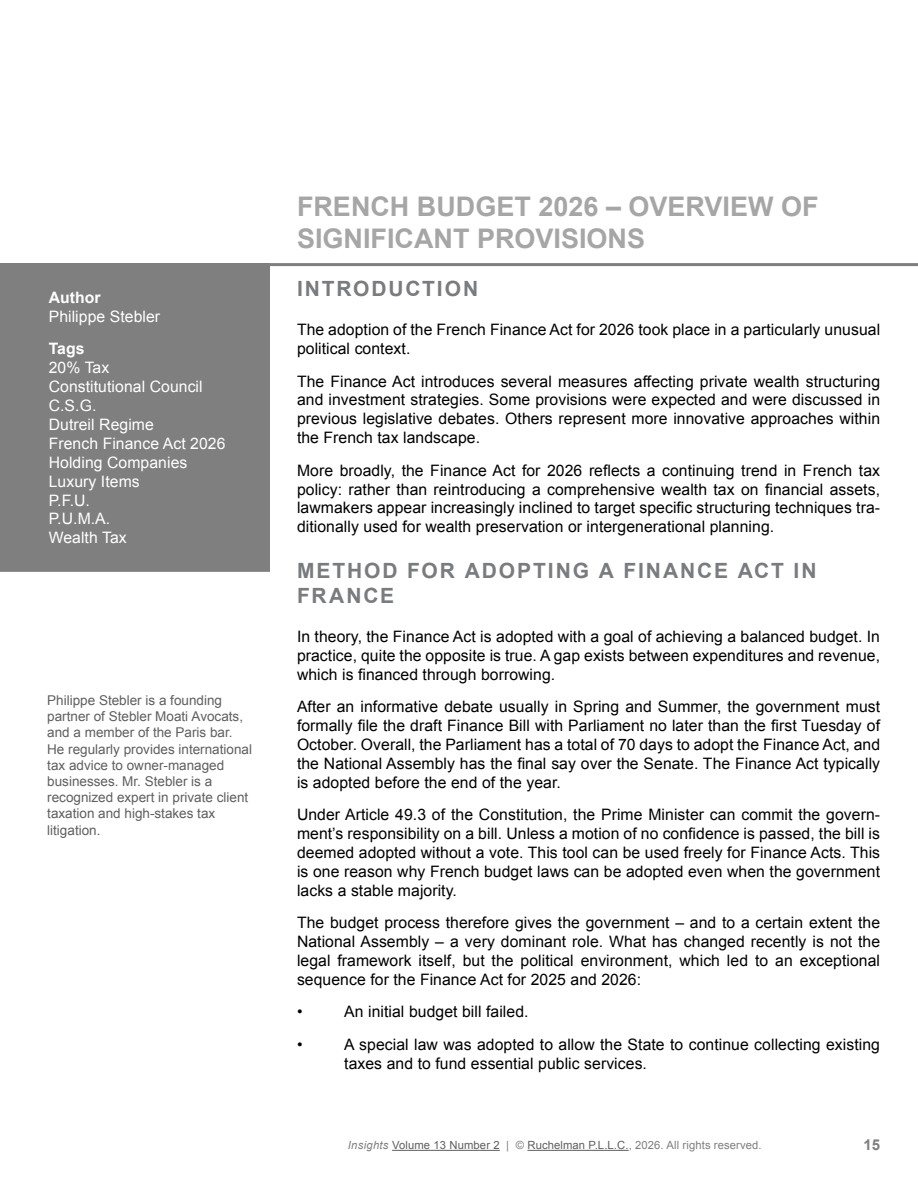
<style>
.page{position:relative;width:918px;height:1188px;background:#fff}
.page>*{position:absolute;margin:0;border:0;box-sizing:border-box;transform-origin:0 0}
.t1{font:700 27px/32.4px "Arial";color:#a6a6a6}
.t2{font:700 21px/25.2px "Arial";letter-spacing:.09em;color:#797b7e}
.t3{font:15.75px/18.9px "Arial";letter-spacing:.005em;color:#000;text-align:justify}
.t4{font:15.75px/18.9px "Arial";letter-spacing:.005em;color:#fff}
.t5{font:700 15.75px "Arial";letter-spacing:.005em;color:#fff}
.t6{font:700 15px "Arial";color:#7f7f7f}
.t7{font:13.5px/16.2px "Arial";color:#5f5f5f}
.t8{font:11.25px "Arial";letter-spacing:.01em;color:#5f5f5f}
.s1{font-style:italic;color:#7f7f7f}
.s2{color:#7f7f7f}
</style>
<div class="page">
<hr style="left:392px;top:1150px;width:108px;height:1px;background:#5f5f5f">
<hr style="left:527px;top:1150px;width:102px;height:1px;background:#5f5f5f">
<div style="left:0;top:266px;width:270px;height:306px;background:#7f7f7f"></div>
<hr style="left:0;top:263px;width:918px;height:3px;background:#7f7f7f">
<p class="t5" style="left:49px;top:287px;width:54px">Author</p>
<p class="t4" style="left:49px;top:307px;width:113px">Philippe Stebler</p>
<p class="t5" style="left:49px;top:338px;width:37px">Tags</p>
<p class="t4" style="left:49px;top:358px;width:178px">20% Tax<br>Constitutional Council<br>C.S.G.<br>Dutreil Regime<br>French Finance Act 2026<br>Holding Companies<br>Luxury Items<br>P.F.U.<br>P.U.M.A.<br>Wealth Tax</p>
<p class="t7" style="left:47px;top:692px;width:206px">Philippe Stebler is a founding partner of Stebler Moati Avocats, and a member of the Paris bar.<br>He regularly provides international tax advice to owner-managed businesses. Mr. Stebler is a recognized expert in private client taxation and high-stakes tax litigation.</p>
<h1 class="t1" style="left:297px;top:191px;width:523px">FRENCH BUDGET 2026 – OVERVIEW OF<br>SIGNIFICANT PROVISIONS</h1>
<h2 class="t2" style="left:297px;top:277px;width:183px">INTRODUCTION</h2>
<p class="t3" style="left:297px;top:320px;width:585px">The adoption of the French Finance Act for 2026 took place in a particularly unusual political context.</p>
<p class="t3" style="left:297px;top:372px;width:585px">The Finance Act introduces several measures affecting private wealth structuring and investment strategies. Some provisions were expected and were discussed in previous legislative debates. Others represent more innovative approaches within the French tax landscape.</p>
<p class="t3" style="left:297px;top:461px;width:585px">More broadly, the Finance Act for 2026 reflects a continuing trend in French tax policy: rather than reintroducing a comprehensive wealth tax on financial assets, lawmakers appear increasingly inclined to target specific structuring techniques tra&shy;ditionally used for wealth preservation or intergenerational planning.</p>
<h2 class="t2" style="left:297px;top:559px;width:521px">METHOD FOR ADOPTING A FINANCE ACT IN<br>FRANCE</h2>
<p class="t3" style="left:297px;top:627px;width:585px">In theory, the Finance Act is adopted with a goal of achieving a balanced budget. In practice, quite the opposite is true. A gap exists between expenditures and revenue, which is financed through borrowing.</p>
<p class="t3" style="left:297px;top:698px;width:585px">After an informative debate usually in Spring and Summer, the government must formally file the draft Finance Bill with Parliament no later than the first Tuesday of October. Overall, the Parliament has a total of 70 days to adopt the Finance Act, and the National Assembly has the final say over the Senate. The Finance Act typically is adopted before the end of the year.</p>
<p class="t3" style="left:297px;top:806px;width:585px">Under Article 49.3 of the Constitution, the Prime Minister can commit the govern&shy;ment’s responsibility on a bill. Unless a motion of no confidence is passed, the bill is deemed adopted without a vote. This tool can be used freely for Finance Acts. This is one reason why French budget laws can be adopted even when the government lacks a stable majority.</p>
<p class="t3" style="left:297px;top:914px;width:585px">The budget process therefore gives the government – and to a certain extent the National Assembly – a very dominant role. What has changed recently is not the legal framework itself, but the political environment, which led to an exceptional sequence for the Finance Act for 2025 and 2026:</p>
<p class="t3" style="left:297px;top:1003px;width:7px">•</p>
<p class="t3" style="left:344px;top:1003px;width:186px">An initial budget bill failed.</p>
<p class="t3" style="left:297px;top:1035px;width:7px">•</p>
<p class="t3" style="left:344px;top:1035px;width:537px">A special law was adopted to allow the State to continue collecting existing taxes and to fund essential public services.</p>
<p class="t8" style="left:348px;top:1138px;width:415px"><span class="s1">Insights</span> Volume 13 Number 2 <span class="s2">| ©</span> Ruchelman P.L.L.C.<span class="s2">, 2026. All rights reserved.</span></p>
<p class="t6" style="left:863px;top:1135px;width:18px">15</p>
</div>
